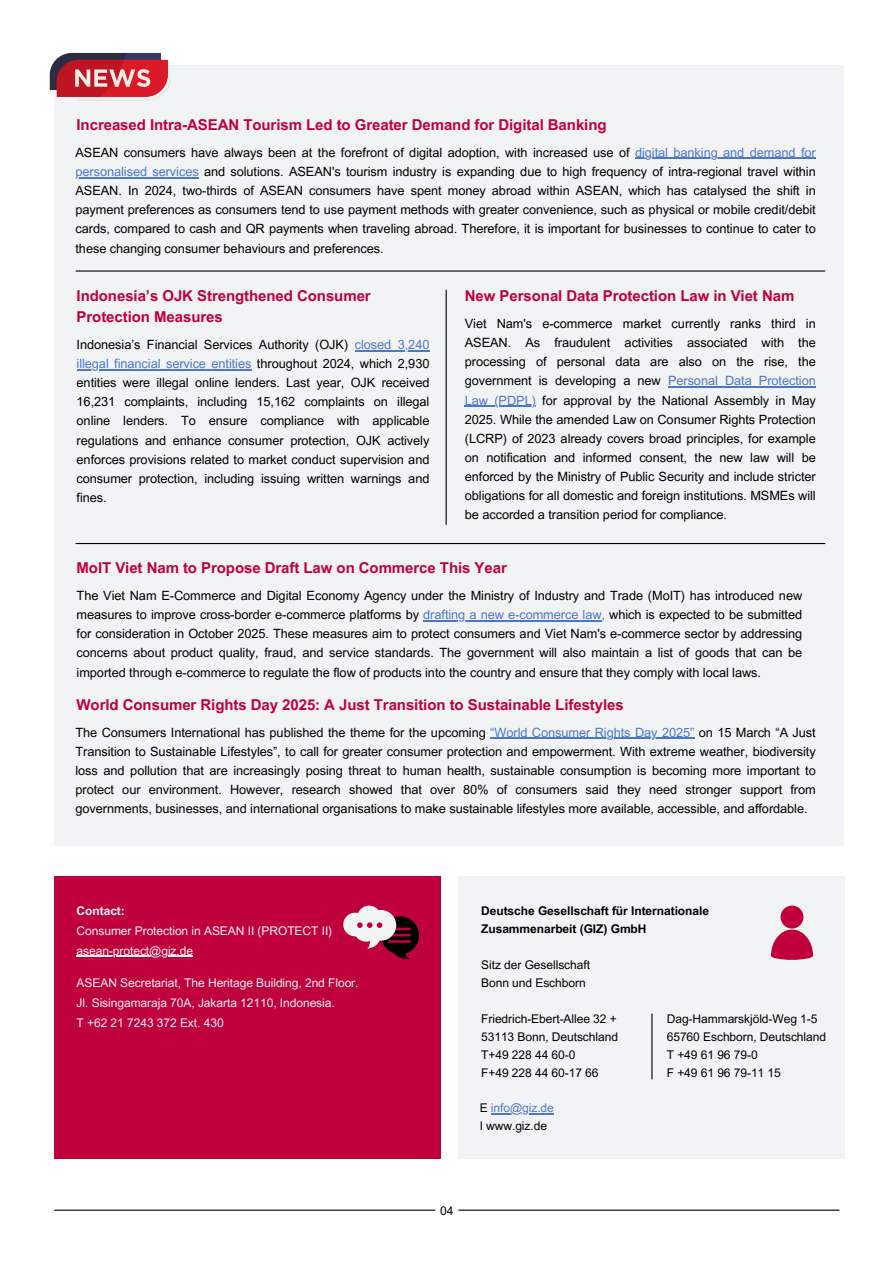
<style>
.page{position:relative;width:894px;height:1264px;background:#fff}
.page>*{position:absolute;margin:0;border:0;box-sizing:border-box;transform-origin:0 0}
.t1{font:700 15px "Arial MT Pro";letter-spacing:-.005em;color:#c0003c}
.t2{font:12.75px/19.2px "Arial MT Pro";letter-spacing:-.005em;color:#000;text-align:justify}
.t3{font:12.75px "Arial MT Pro";letter-spacing:-.005em;color:#4c77cb}
.t4{font:12px "Arial MT Pro";letter-spacing:-.005em;color:#000}
.t5{font:12px "Arial MT Pro";letter-spacing:-.005em;color:#f2f3f4}
.t6{font:700 12px/18px "Arial MT Pro";letter-spacing:-.005em;color:#000}
.t7{font:12px "Arial MT Pro";letter-spacing:-.005em;color:#4c77cb}
.t8{font:700 12px "Arial MT Pro";letter-spacing:-.005em;color:#f2f3f4}
.s1{color:#4c77cb}
.s2{color:#000}
</style>
<div class="page">
<div style="left:54px;top:66px;width:789px;height:780px;background:#f2f3f4"></div>
<div style="left:54px;top:876px;width:386px;height:282px;background:#c0003c"></div>
<div style="left:458px;top:876px;width:386px;height:282px;background:#f2f3f4"></div>
<img style="left:49px;top:52px;width:122px;height:48px">
<hr style="left:76px;top:270px;width:748px;height:1px;background:#000">
<hr style="left:76px;top:543px;width:748px;height:1px;background:#000">
<hr style="left:445px;top:290px;width:1px;height:234px;background:#000">
<hr style="left:77px;top:955px;width:116px;height:1px;background:#f2f3f4">
<svg style="left:343px;top:905px;width:75px;height:54px"></svg>
<hr style="left:55px;top:1209px;width:380px;height:1px;background:#000">
<hr style="left:458px;top:1209px;width:380px;height:1px;background:#000">
<hr style="left:635px;top:158px;width:180px;height:1px;background:#4c77cb">
<hr style="left:75px;top:177px;width:124px;height:1px;background:#4c77cb">
<hr style="left:423px;top:620px;width:178px;height:1px;background:#4c77cb">
<hr style="left:490px;top:738px;width:204px;height:1px;background:#4c77cb">
<hr style="left:651px;top:1013px;width:1px;height:65px;background:#000">
<hr style="left:491px;top:1113px;width:62px;height:1px;background:#4c77cb">
<hr style="left:667px;top:386px;width:148px;height:1px;background:#4c77cb">
<hr style="left:464px;top:405px;width:71px;height:2px;background:#4c77cb">
<hr style="left:354px;top:350px;width:75px;height:1px;background:#4c77cb">
<hr style="left:77px;top:369px;width:174px;height:1px;background:#4c77cb">
<svg style="left:771px;top:905px;width:41px;height:54px"></svg>
<p class="t1" style="left:76px;top:119px;width:531px">Increased Intra-ASEAN Tourism Led to Greater Demand for Digital Banking</p>
<p class="t2" style="left:75px;top:144px;width:741px">ASEAN consumers have always been at the forefront of digital adoption, with increased use of <span class="s1">digital banking and demand for</span></p>
<p class="t2" style="left:75px;top:163px;width:741px"><span class="s1">personalised services</span> and solutions. ASEAN's tourism industry is expanding due to high frequency of intra-regional travel within ASEAN. In 2024, two-thirds of ASEAN consumers have spent money abroad within ASEAN, which has catalysed the shift in payment preferences as consumers tend to use payment methods with greater convenience, such as physical or mobile credit/debit cards, compared to cash and QR payments when traveling abroad. Therefore, it is important for businesses to continue to cater to these changing consumer behaviours and preferences.</p>
<p class="t1" style="left:77px;top:290px;width:295px">Indonesia’s OJK Strengthened Consumer</p>
<p class="t1" style="left:464px;top:290px;width:331px">New Personal Data Protection Law in Viet Nam</p>
<p class="t1" style="left:77px;top:311px;width:148px">Protection Measures</p>
<p class="t2" style="left:464px;top:315px;width:352px">Viet Nam's e-commerce market currently ranks third in ASEAN. As fraudulent activities associated with the processing of personal data are also on the rise, the government is developing a new <span class="s1">Personal Data Protection</span></p>
<p class="t2" style="left:464px;top:392px;width:352px"><span class="s1">Law (PDPL)</span> for approval by the National Assembly in May 2025. While the amended Law on Consumer Rights Protection (LCRP) of 2023 already covers broad principles, for example on notification and informed consent, the new law will be enforced by the Ministry of Public Security and include stricter obligations for all domestic and foreign institutions. MSMEs will be accorded a transition period for compliance.</p>
<p class="t2" style="left:77px;top:336px;width:273px">Indonesia’s Financial Services Authority (OJK)</p>
<p class="t3" style="left:354px;top:339px;width:76px">closed 3,240</p>
<p class="t2" style="left:77px;top:355px;width:354px"><span class="s1">illegal financial service entities</span> throughout 2024, which 2,930 entities were illegal online lenders. Last year, OJK received 16,231 complaints, including 15,162 complaints on illegal online lenders. To ensure compliance with applicable regulations and enhance consumer protection, OJK actively enforces provisions related to market conduct supervision and consumer protection, including issuing written warnings and fines.</p>
<p class="t1" style="left:76px;top:562px;width:431px">MoIT Viet Nam to Propose Draft Law on Commerce This Year</p>
<p class="t2" style="left:77px;top:587px;width:727px">The Viet Nam E-Commerce and Digital Economy Agency under the Ministry of Industry and Trade (MoIT) has introduced new measures to improve cross-border e-commerce platforms by <span class="s1">drafting a new e-commerce law,</span> which is expected to be submitted</p>
<p class="t2" style="left:77px;top:625px;width:727px">for consideration in October 2025. These measures aim to protect consumers and Viet Nam's e-commerce sector by addressing concerns about product quality, fraud, and service standards. The government will also maintain a list of goods that can be imported through e-commerce to regulate the flow of products into the country and ensure that they comply with local laws.</p>
<p class="t1" style="left:76px;top:699px;width:548px">World Consumer Rights Day 2025: A Just Transition to Sustainable Lifestyles</p>
<p class="t2" style="left:75px;top:724px;width:741px">The Consumers International has published the theme for the upcoming <span class="s1">“World Consumer Rights Day 2025”</span> on 15 March “A Just</p>
<p class="t2" style="left:75px;top:743px;width:741px">Transition to Sustainable Lifestyles”, to call for greater consumer protection and empowerment. With extreme weather, biodiversity loss and pollution that are increasingly posing threat to human health, sustainable consumption is becoming more important to protect our environment. However, research showed that over 80% of consumers said they need stronger support from governments, businesses, and international organisations to make sustainable lifestyles more available, accessible, and affordable.</p>
<p class="t8" style="left:77px;top:906px;width:50px">Contact:</p>
<p class="t5" style="left:77px;top:926px;width:257px">Consumer Protection in ASEAN II (PROTECT II)</p>
<p class="t5" style="left:77px;top:946px;width:118px">asean-protect@giz.de</p>
<p class="t5" style="left:77px;top:978px;width:283px">ASEAN Secretariat, The Heritage Building, 2nd Floor.</p>
<p class="t5" style="left:77px;top:998px;width:259px">Jl. Sisingamaraja 70A, Jakarta 12110, Indonesia.</p>
<p class="t5" style="left:77px;top:1018px;width:148px">T +62 21 7243 372 Ext. 430</p>
<p class="t6" style="left:481px;top:903px;width:229px">Deutsche Gesellschaft für Internationale<br>Zusammenarbeit (GIZ) GmbH</p>
<p class="t4" style="left:481px;top:960px;width:110px">Sitz der Gesellschaft</p>
<p class="t4" style="left:481px;top:978px;width:106px">Bonn und Eschborn</p>
<p class="t4" style="left:481px;top:1014px;width:137px">Friedrich-Ebert-Allee 32 +</p>
<p class="t4" style="left:481px;top:1032px;width:138px">53113 Bonn, Deutschland</p>
<p class="t4" style="left:481px;top:1050px;width:96px">T+49 228 44 60-0</p>
<p class="t4" style="left:481px;top:1068px;width:119px">F+49 228 44 60-17 66</p>
<p class="t7" style="left:479px;top:1103px;width:76px"><span class="s2">E</span> info@giz.de</p>
<p class="t4" style="left:479px;top:1121px;width:69px">I www.giz.de</p>
<p class="t4" style="left:666px;top:1014px;width:152px">Dag-Hammarskjöld-Weg 1-5</p>
<p class="t4" style="left:666px;top:1032px;width:161px">65760 Eschborn, Deutschland</p>
<p class="t4" style="left:666px;top:1050px;width:92px">T +49 61 96 79-0</p>
<p class="t4" style="left:666px;top:1068px;width:115px">F +49 61 96 79-11 15</p>
<p class="t4" style="left:440px;top:1206px;width:15px">04</p>
</div>
